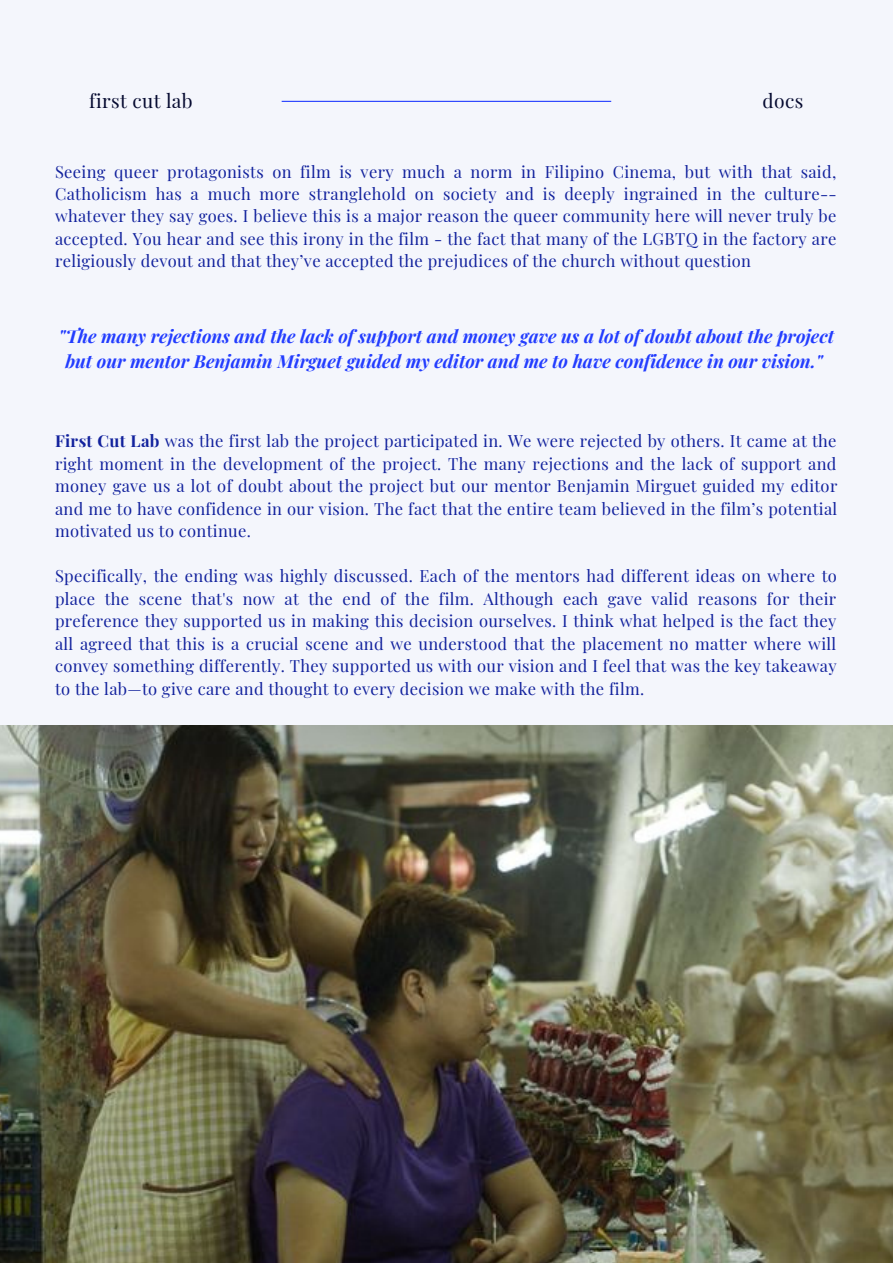
<style>
.page{position:relative;width:893px;height:1264px;background:#fff}
.page>*{position:absolute;margin:0;border:0;box-sizing:border-box;transform-origin:0 0}
.t1{font:19.2px "Playfair Display";letter-spacing:.02em;color:#050a30}
.t2{font:italic 700 18px/24.8px "Playfair Display";color:#233dff;text-align:center}
.t3{font:16.5px/22.5px "Playfair Display";letter-spacing:.02em;color:#12229d;text-align:justify}
.s1{font-weight:700}
</style>
<div class="page">
<div style="left:0;top:0;width:892px;height:1262px;background:#f4f6fc"></div>
<img style="left:0;top:725px;width:892px;height:537px">
<hr style="left:281px;top:101px;width:330px;height:1px;background:#233dff">
<p class="t1" style="left:89px;top:87px;width:105px">first cut lab</p>
<p class="t1" style="left:762px;top:87px;width:42px">docs</p>
<p class="t3" style="left:55px;top:159px;width:783px">Seeing queer protagonists on film is very much a norm in Filipino Cinema, but with that said, Catholicism has a much more stranglehold on society and is deeply ingrained in the culture-- whatever they say goes. I believe this is a major reason the queer community here will never truly be accepted. You hear and see this irony in the film - the fact that many of the LGBTQ in the factory are religiously devout and that they’ve accepted the prejudices of the church without question</p>
<p class="t2" style="left:59px;top:323px;width:776px">"The many rejections and the lack of support and money gave us a lot of doubt about the project but our mentor Benjamin Mirguet guided my editor and me to have confidence in our vision."</p>
<p class="t3" style="left:55px;top:429px;width:783px"><span class="s1">First Cut Lab</span> was the first lab the project participated in. We were rejected by others. It came at the right moment in the development of the project. The many rejections and the lack of support and money gave us a lot of doubt about the project but our mentor Benjamin Mirguet guided my editor and me to have confidence in our vision. The fact that the entire team believed in the film’s potential motivated us to continue.</p>
<p class="t3" style="left:55px;top:564px;width:783px">Specifically, the ending was highly discussed. Each of the mentors had different ideas on where to place the scene that's now at the end of the film. Although each gave valid reasons for their preference they supported us in making this decision ourselves. I think what helped is the fact they all agreed that this is a crucial scene and we understood that the placement no matter where will convey something differently. They supported us with our vision and I feel that was the key takeaway to the lab—to give care and thought to every decision we make with the film.</p>
</div>
